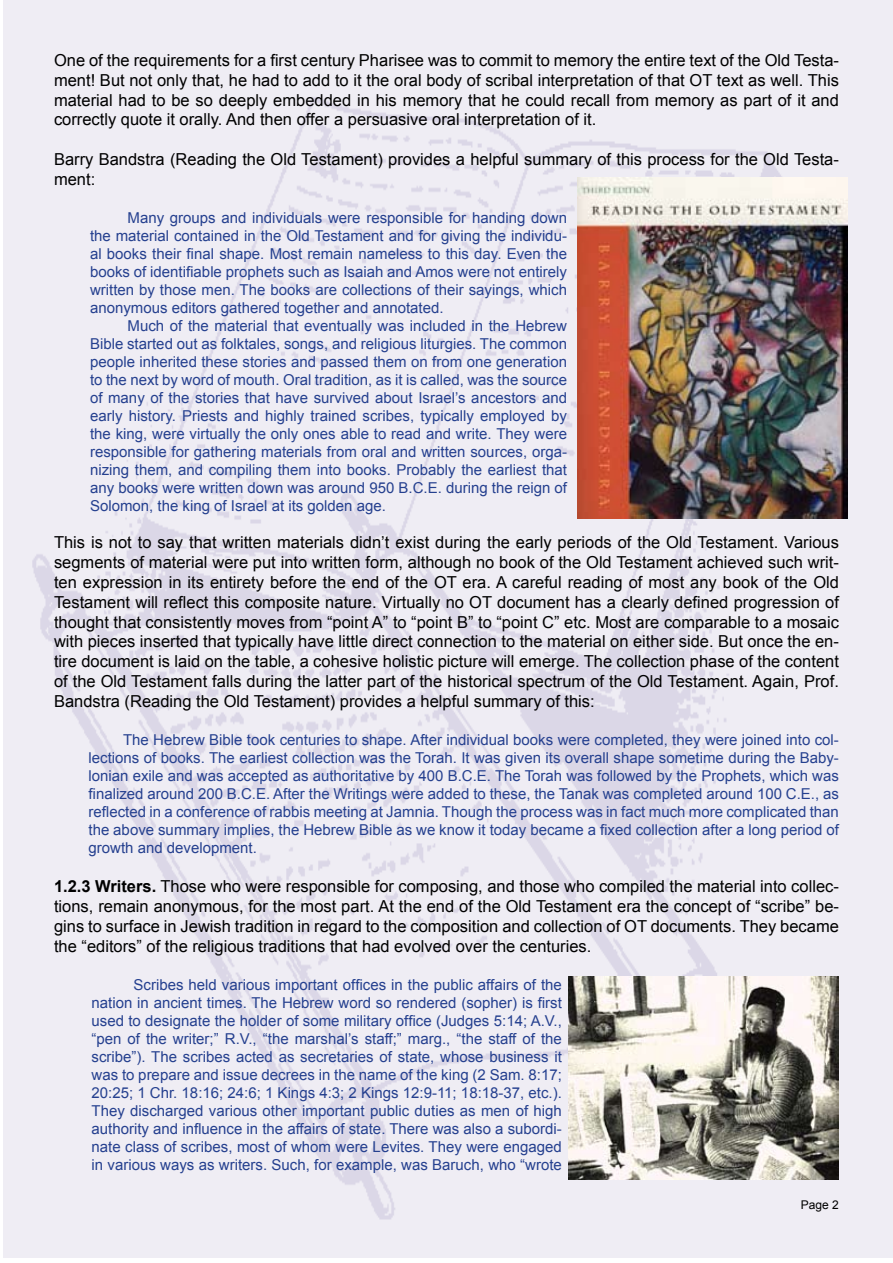
<style>
.page{position:relative;width:893px;height:1263px;background:#fff}
.page>*{position:absolute;margin:0;border:0;box-sizing:border-box;transform-origin:0 0}
.t1{font:16.5px/19.8px "Arial";color:#000;text-align:justify}
.t2{font:15px/18px "Arial";color:#25408f;text-align:justify}
.t3{font:12px "Arial";color:#000}
.s1{font-weight:700}
</style>
<div class="page">
<img style="left:3px;top:0;width:890px;height:1257px">
<img style="left:578px;top:177px;width:270px;height:342px">
<img style="left:569px;top:977px;width:270px;height:202px">
<p class="t1" style="left:54px;top:50px;width:786px">One of the requirements for a first century Pharisee was to commit to memory the entire text of the Old Testa&shy;ment! But not only that, he had to add to it the oral body of scribal interpretation of that OT text as well. This material had to be so deeply embedded in his memory that he could recall from memory as part of it and correctly quote it orally. And then offer a persuasive oral interpretation of it.</p>
<p class="t1" style="left:54px;top:149px;width:786px">Barry Bandstra (Reading the Old Testament) provides a helpful summary of this process for the Old Testa&shy;ment:</p>
<p class="t2" style="left:90px;top:209px;width:479px;text-indent:38px">Many groups and individuals were responsible for handing down the material contained in the Old Testament and for giving the individu&shy;al books their final shape. Most remain nameless to this day. Even the books of identifiable prophets such as Isaiah and Amos were not entirely written by those men. The books are collections of their sayings, which anonymous editors gathered together and annotated.</p>
<p class="t2" style="left:90px;top:317px;width:479px;text-indent:38px">Much of the material that eventually was included in the Hebrew Bible started out as folktales, songs, and religious liturgies. The common people inherited these stories and passed them on from one generation to the next by word of mouth. Oral tradition, as it is called, was the source of many of the stories that have survived about Israel’s ancestors and early history. Priests and highly trained scribes, typically employed by the king, were virtually the only ones able to read and write. They were responsible for gathering materials from oral and written sources, orga&shy;nizing them, and compiling them into books. Probably the earliest that any books were written down was around 950 B.C.E. during the reign of Solomon, the king of Israel at its golden age.</p>
<p class="t1" style="left:54px;top:533px;width:786px">This is not to say that written materials didn’t exist during the early periods of the Old Testament. Various segments of material were put into written form, although no book of the Old Testament achieved such writ&shy;ten expression in its entirety before the end of the OT era. A careful reading of most any book of the Old Testament will reflect this composite nature. Virtually no OT document has a clearly defined progression of thought that consistently moves from “point A” to “point B” to “point C” etc. Most are comparable to a mosaic with pieces inserted that typically have little direct connection to the material on either side. But once the en&shy;tire document is laid on the table, a cohesive holistic picture will emerge. The collection phase of the content of the Old Testament falls during the latter part of the historical spectrum of the Old Testament. Again, Prof.<br>Bandstra (Reading the Old Testament) provides a helpful summary of this:</p>
<p class="t2" style="left:88px;top:731px;width:752px;text-indent:34px">The Hebrew Bible took centuries to shape. After individual books were completed, they were joined into col&shy;lections of books. The earliest collection was the Torah. It was given its overall shape sometime during the Baby&shy;lonian exile and was accepted as authoritative by 400 B.C.E. The Torah was followed by the Prophets, which was finalized around 200 B.C.E. After the Writings were added to these, the Tanak was completed around 100 C.E., as reflected in a conference of rabbis meeting at Jamnia. Though the process was in fact much more complicated than the above summary implies, the Hebrew Bible as we know it today became a fixed collection after a long period of growth and development.</p>
<p class="t1" style="left:54px;top:877px;width:786px"><span class="s1">1.2.3 Writers.</span> Those who were responsible for composing, and those who compiled the material into collec&shy;tions, remain anonymous, for the most part. At the end of the Old Testament era the concept of “scribe” be&shy;gins to surface in Jewish tradition in regard to the composition and collection of OT documents. They became the “editors” of the religious traditions that had evolved over the centuries.</p>
<p class="t2" style="left:92px;top:975px;width:472px;text-indent:42px">Scribes held various important offices in the public affairs of the nation in ancient times. The Hebrew word so rendered (sopher) is first used to designate the holder of some military office (Judges 5:14; A.V., “pen of the writer;” R.V., “the marshal’s staff;” marg., “the staff of the scribe”). The scribes acted as secretaries of state, whose business it was to prepare and issue decrees in the name of the king (2 Sam. 8:17; 20:25; 1 Chr. 18:16; 24:6; 1 Kings 4:3; 2 Kings 12:9-11; 18:18-37, etc.).<br>They discharged various other important public duties as men of high authority and influence in the affairs of state. There was also a subordi&shy;nate class of scribes, most of whom were Levites. They were engaged in various ways as writers. Such, for example, was Baruch, who “wrote</p>
<p class="t3" style="left:801px;top:1196px;width:40px">Page 2</p>
</div>
